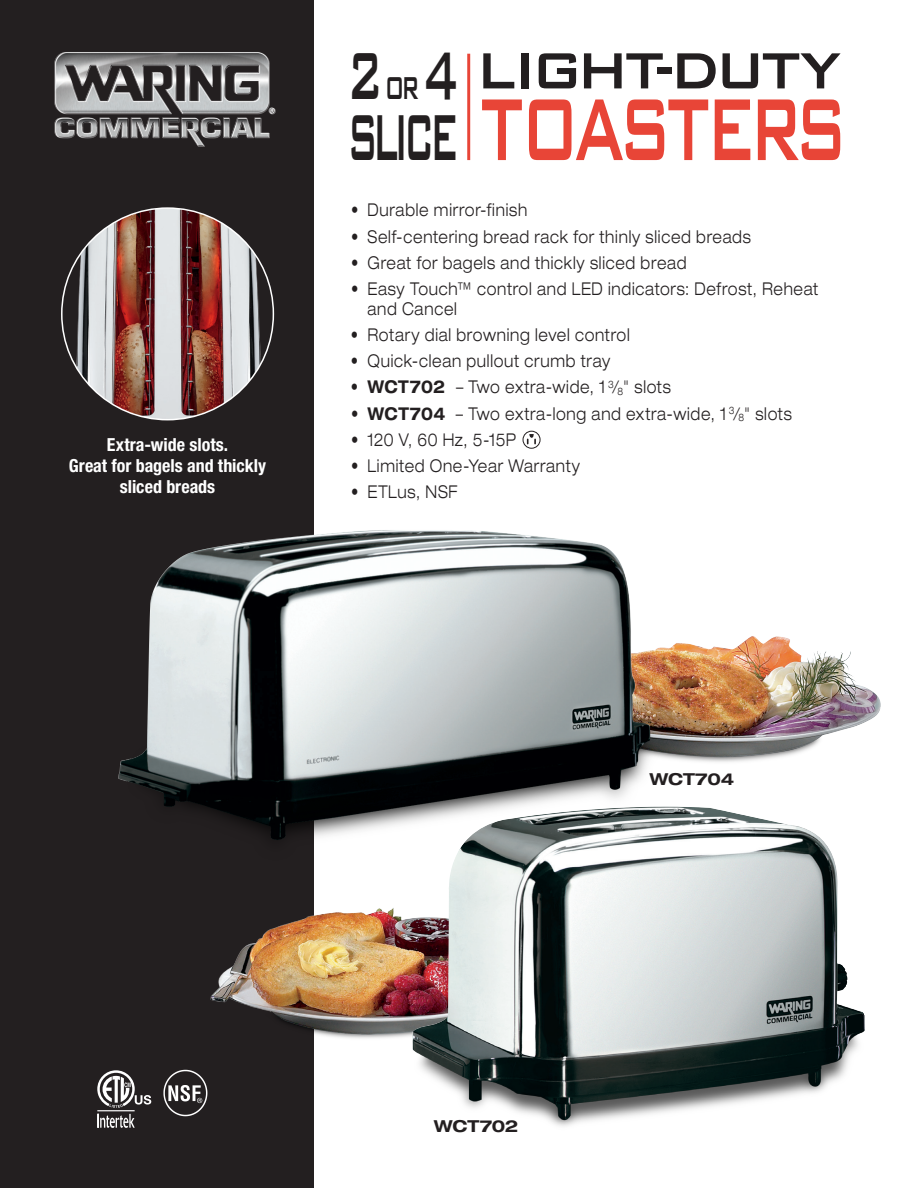
<style>
.page{position:relative;width:918px;height:1188px;background:#fff}
.page>*{position:absolute;margin:0;border:0;box-sizing:border-box;transform-origin:0 0}
.t1{font:500 117.3px "Bank Gothic BT";letter-spacing:-.09em;color:#e84537;scale:.57 1}
.t2{font:500 88.8px "Bank Gothic BT";color:#231f20;scale:.53 1}
.t3{font:500 86.7px "Bank Gothic BT";letter-spacing:-.13em;color:#231f20;scale:.45 1}
.t4{font:500 67.95px "Bank Gothic BT";letter-spacing:-.07em;color:#231f20;scale:.9 1}
.t5{font:700 condensed 18px/21px "Helvetica Neue LT Std";color:#fff;text-align:center}
.t6{font:300 expanded 17.7px/19.5px "Helvetica Neue LT Std";letter-spacing:.045em;color:#231f20;scale:.83 1}
.t7{font:300 expanded 17.7px "Helvetica Neue LT Std";letter-spacing:.015em;color:#231f20;scale:.83 1}
.t8{font:700 expanded 16.5px "Helvetica Neue LT Std";letter-spacing:-.015em;color:#231f20}
.s1{font-size:42.3px}
.s2{font-weight:700}
.s3{font-size:10.35px}
</style>
<div class="page">
<div style="left:0;top:0;width:313px;height:1188px;background:#231f20"></div>
<img style="left:681px;top:636px;width:200px;height:126px">
<img style="left:62px;top:208px;width:211px;height:212px;border-radius:106px">
<img style="left:118px;top:498px;width:563px;height:369px">
<img style="left:210px;top:886px;width:181px;height:175px">
<img style="left:391px;top:807px;width:474px;height:319px">
<div style="left:523px;top:431px;width:17px;height:17px;border:1px solid #231f20;border-radius:50%"></div>
<svg style="left:527px;top:434px;width:9px;height:10px"></svg>
<img style="left:163px;top:1069px;width:45px;height:48px">
<hr style="left:97px;top:1110px;width:38px;height:1px;background:#fff">
<svg style="left:97px;top:1114px;width:38px;height:14px"></svg>
<svg style="left:97px;top:1070px;width:54px;height:38px"></svg>
<img style="left:54px;top:52px;width:222px;height:95px">
<hr style="left:467px;top:54px;width:3px;height:106px;background:#e84537">
<p class="t5" style="left:69px;top:434px;width:199px">Extra-wide slots.<br>Great for bagels and thickly sliced breads</p>
<h2 class="t2" style="left:347px;top:28px;width:214px">2 <span class="s1">OR</span> 4</h2>
<h3 class="t3" style="left:347px;top:91px;width:251px">SLICE</h3>
<h3 class="t4" style="left:475px;top:34px;width:408px">LIGHT-DUTY</h3>
<h1 class="t1" style="left:481px;top:66px;width:645px">TOASTERS</h1>
<p class="t6" style="left:351px;top:200px;width:214px">• Durable mirror-finish</p>
<p class="t6" style="left:351px;top:226px;width:483px">• Self-centering bread rack for thinly sliced breads</p>
<p class="t6" style="left:351px;top:253px;width:406px">• Great for bagels and thickly sliced bread</p>
<p class="t6" style="left:368px;top:279px;width:545px;text-indent:-16px">• Easy Touch™ control and LED indicators: Defrost, Reheat and Cancel</p>
<p class="t6" style="left:351px;top:325px;width:337px">• Rotary dial browning level control</p>
<p class="t6" style="left:351px;top:351px;width:314px">• Quick-clean pullout crumb tray</p>
<p class="t6" style="left:351px;top:377px;width:387px">• <span class="s2">WCT702</span> – Two extra-wide, 1 <sup>3</sup>⁄<span class="s3">8</span>" slots</p>
<p class="t6" style="left:351px;top:403px;width:533px">• <span class="s2">WCT704</span> – Two extra-long and extra-wide, 1 <sup>3</sup>⁄<span class="s3">8</span>" slots</p>
<p class="t7" style="left:351px;top:429px;width:200px">• 120 V, 60 Hz, 5-15P</p>
<p class="t6" style="left:351px;top:456px;width:277px">• Limited One-Year Warranty</p>
<p class="t6" style="left:351px;top:482px;width:130px">• ETLus, NSF</p>
<p class="t8" style="left:650px;top:768px;width:86px">WCT704</p>
<p class="t8" style="left:434px;top:1116px;width:86px">WCT702</p>
</div>
